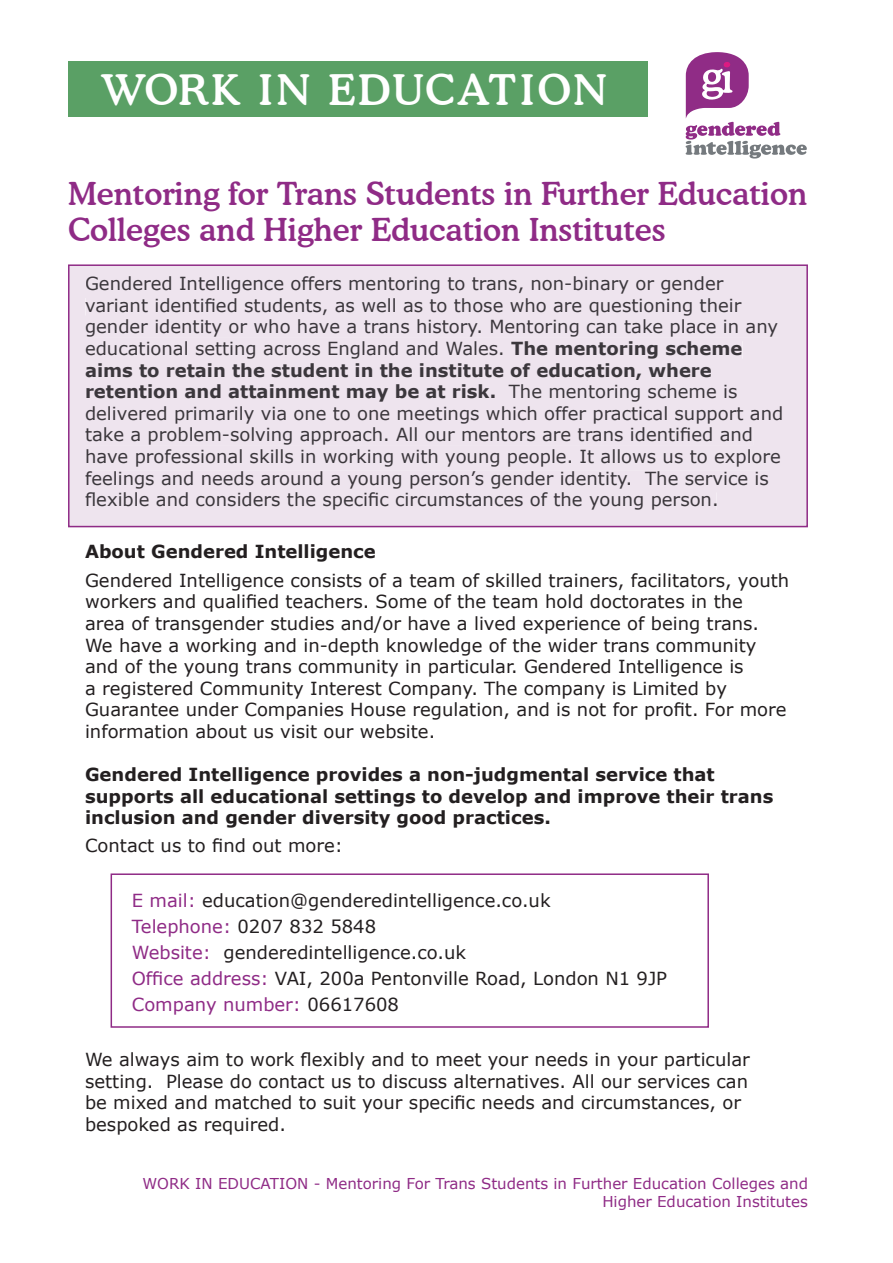
<style>
.page{position:relative;width:893px;height:1263px;background:#fff}
.page>*{position:absolute;margin:0;border:0;box-sizing:border-box;transform-origin:0 0}
.t1{font:500 42px "Cooper BT";letter-spacing:.05em;color:#fff}
.t2{font:500 31.5px/36px "Cooper BT";color:#8f2b86}
.t3{font:18px/21.6px "Verdana";color:#231f20}
.t4{font:18px/21.6px "Verdana";color:#3b373c}
.t5{font:700 18px/21.6px "Verdana";color:#231f20}
.t6{font:15px/18px "Verdana";color:#8f2b86;text-align:right}
.s1{font-weight:700}
.s2{color:#8f2b86}
</style>
<div class="page">
<div style="left:68px;top:61px;width:579px;height:56px;background:#5aa065"></div>
<svg style="left:686px;top:52px;width:121px;height:107px"></svg>
<div style="left:111px;top:873px;width:598px;height:155px;border:2px solid #8f2b86"></div>
<div style="left:71px;top:267px;width:734px;height:257px;background:#eee4ee"></div>
<div style="left:86px;top:276px;width:637px;height:18px;background:#eee4ee"></div>
<div style="left:86px;top:298px;width:655px;height:17px;background:#eee4ee"></div>
<div style="left:86px;top:320px;width:692px;height:17px;background:#eee4ee"></div>
<div style="left:86px;top:341px;width:419px;height:18px;background:#eee4ee"></div>
<div style="left:511px;top:341px;width:231px;height:18px;background:#eee4ee"></div>
<div style="left:86px;top:363px;width:626px;height:17px;background:#eee4ee"></div>
<div style="left:87px;top:384px;width:408px;height:18px;background:#eee4ee"></div>
<div style="left:496px;top:384px;width:241px;height:18px;background:#eee4ee"></div>
<div style="left:86px;top:406px;width:697px;height:17px;background:#eee4ee"></div>
<div style="left:86px;top:428px;width:667px;height:17px;background:#eee4ee"></div>
<div style="left:87px;top:449px;width:694px;height:18px;background:#eee4ee"></div>
<div style="left:86px;top:471px;width:683px;height:17px;background:#eee4ee"></div>
<div style="left:86px;top:492px;width:630px;height:18px;background:#eee4ee"></div>
<div style="left:68px;top:264px;width:740px;height:263px;border:2px solid #8f2b86"></div>
<h1 class="t1" style="left:101px;top:65px;width:507px">WORK IN EDUCATION</h1>
<h2 class="t2" style="left:68px;top:176px;width:741px">Mentoring for Trans Students in Further Education<br>Colleges and Higher Education Institutes</h2>
<p class="t4" style="left:85px;top:273px;width:700px">Gendered Intelligence offers mentoring to trans, non-binary or gender variant identified students, as well as to those who are questioning their gender identity or who have a trans history. Mentoring can take place in any educational setting across England and Wales. <span class="s1">The mentoring scheme aims to retain the student in the institute of education, where retention and attainment may be at risk.</span> The mentoring scheme is delivered primarily via one to one meetings which offer practical support and take a problem-solving approach. All our mentors are trans identified and have professional skills in working with young people. It allows us to explore feelings and needs around a young person’s gender identity. The service is flexible and considers the specific circumstances of the young person.</p>
<p class="t5" style="left:85px;top:540px;width:292px">About Gendered Intelligence</p>
<p class="t3" style="left:85px;top:570px;width:706px">Gendered Intelligence consists of a team of skilled trainers, facilitators, youth workers and qualified teachers. Some of the team hold doctorates in the<br>area of transgender studies and/or have a lived experience of being trans.<br>We have a working and in-depth knowledge of the wider trans community and of the young trans community in particular. Gendered Intelligence is<br>a registered Community Interest Company. The company is Limited by Guarantee under Companies House regulation, and is not for profit. For more information about us visit our website.</p>
<p class="t5" style="left:85px;top:764px;width:690px">Gendered Intelligence provides a non-judgmental service that supports all educational settings to develop and improve their trans inclusion and gender diversity good practices.</p>
<p class="t3" style="left:85px;top:835px;width:259px">Contact us to find out more:</p>
<p class="t3" style="left:132px;top:888px;width:537px;line-height:26.1px"><span class="s2">E mail:</span> education@genderedintelligence.co.uk<br><span class="s2">Telephone:</span> 0207 832 5848<br><span class="s2">Website:</span> genderedintelligence.co.uk<br><span class="s2">Office address:</span> VAI, 200a Pentonville Road, London N1 9JP <span class="s2">Company number:</span> 06617608</p>
<p class="t3" style="left:85px;top:1049px;width:666px">We always aim to work flexibly and to meet your needs in your particular setting. Please do contact us to discuss alternatives. All our services can be mixed and matched to suit your specific needs and circumstances, or bespoked as required.</p>
<p class="t6" style="left:142px;top:1175px;width:667px">WORK IN EDUCATION - Mentoring For Trans Students in Further Education Colleges and<br>Higher Education Institutes</p>
</div>
